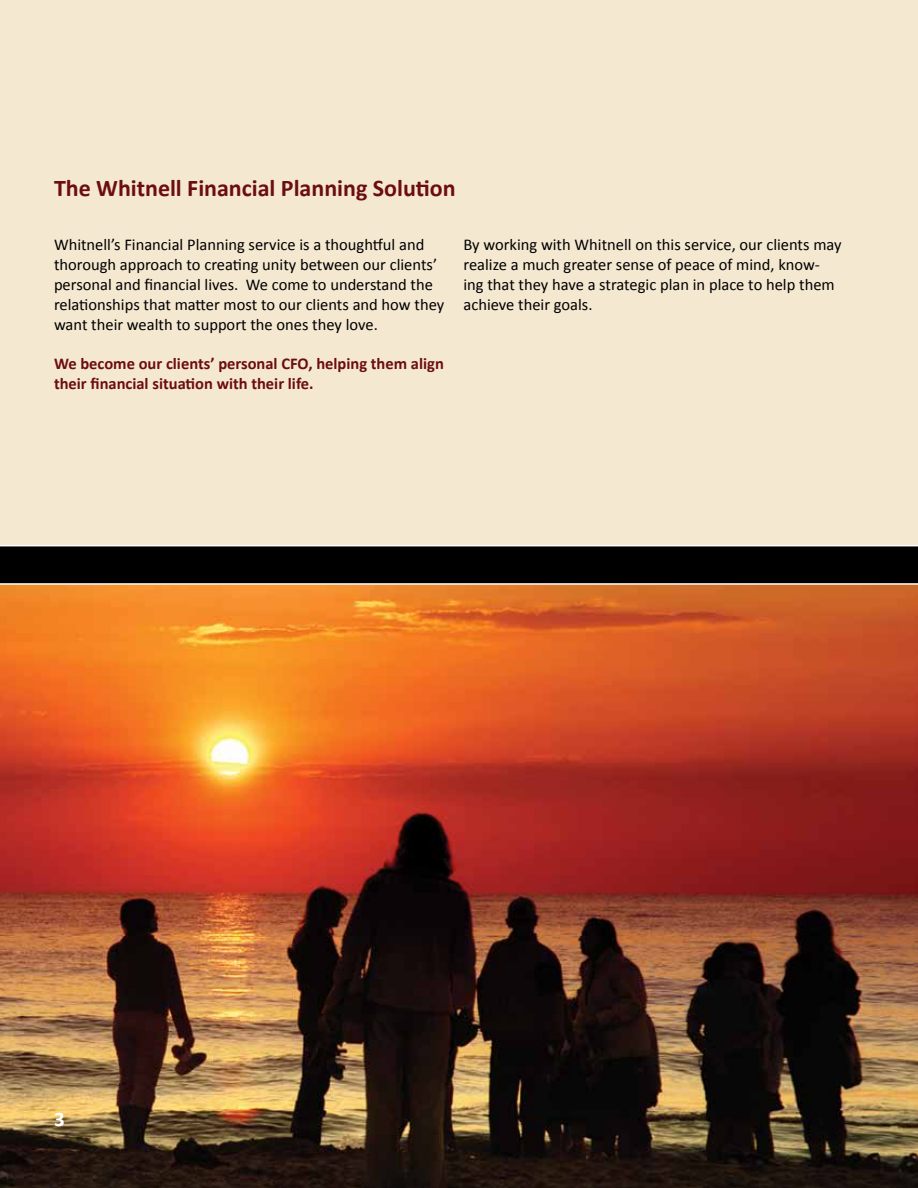
<style>
.page{position:relative;width:918px;height:1188px;background:#fff}
.page>*{position:absolute;margin:0;border:0;box-sizing:border-box;transform-origin:0 0}
.t1{font:700 24px "Calibri";color:#6c0d0f}
.t2{font:700 21px "Calibri";color:#fff}
.t3{font:16.5px/19.8px "Calibri";color:#000}
.t4{font:700 16.5px/19.8px "Calibri";color:#6c0d0f}
</style>
<div class="page">
<div style="left:0;top:0;width:918px;height:565px;background:#f5e8d1"></div>
<img style="left:0;top:585px;width:918px;height:603px">
<svg style="left:0;top:545px;width:918px;height:40px;background:#141313"></svg>
<h1 class="t1" style="left:54px;top:173px;width:403px">The Whitnell Financial Planning Solution</h1>
<p class="t3" style="left:54px;top:234px;width:392px">Whitnell’s Financial Planning service is a thoughtful and thorough approach to creating unity between our clients’ personal and financial lives. We come to understand the relationships that matter most to our clients and how they want their wealth to support the ones they love.</p>
<p class="t4" style="left:54px;top:353px;width:391px">We become our clients’ personal CFO, helping them align their financial situation with their life.</p>
<p class="t3" style="left:463px;top:234px;width:380px">By working with Whitnell on this service, our clients may realize a much greater sense of peace of mind, know&shy;ing that they have a strategic plan in place to help them achieve their goals.</p>
<p class="t2" style="left:54px;top:1106px;width:12px">3</p>
</div>
